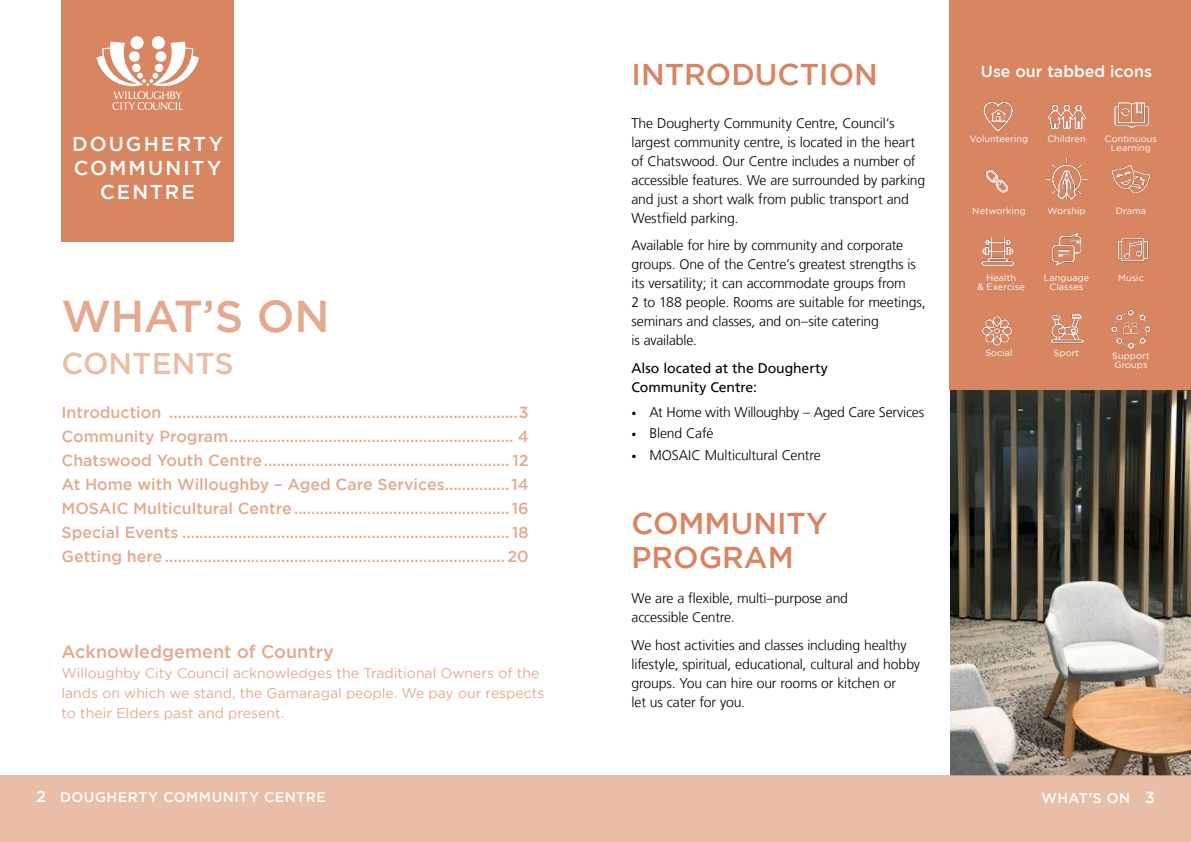
<style>
.page{position:relative;width:1191px;height:842px;background:#fff}
.page>*{position:absolute;margin:0;border:0;box-sizing:border-box;transform-origin:0 0}
.t1{font:500 44.5px "Gotham";letter-spacing:-.015em;color:#e4aa8f}
.t2{font:500 30px/34px "Gotham";color:#d88562}
.t3{font:500 30px "Gotham";color:#eabda6}
.t4{font:500 20px/24px "Gotham";letter-spacing:.105em;color:#fff;text-align:center}
.t5{font:500 18px "Gotham";color:#e4aa8f}
.t6{font:500 16px/24px "Gotham";color:#e4aa8f;text-align:justify}
.t7{font:500 16px "Gotham";color:#fff}
.t8{font:300 14px/19px "Frutiger LT";letter-spacing:-.015em;color:#000}
.t9{font:14px/20px "Gotham";color:#e4aa8f}
.t10{font:14px/19px "Frutiger LT";letter-spacing:-.005em;color:#000}
.t11{font:500 14px "Gotham";letter-spacing:.035em;color:#fff}
.t12{font:9px/9px "Gotham";letter-spacing:.01em;color:#fff;text-align:center}
.s1{font-size:10px}
.s2{font-size:16px}
</style>
<div class="page">
<div style="left:595px;top:775px;width:596px;height:67px;background:#eabda6"></div>
<div style="left:0;top:775px;width:595px;height:67px;background:#eabda6"></div>
<img style="left:950px;top:390px;width:241px;height:385px">
<div style="left:950px;top:0;width:241px;height:390px;background:#d88562"></div>
<img style="left:1117px;top:238px;width:32px;height:24px">
<img style="left:983px;top:101px;width:30px;height:31px">
<img style="left:1047px;top:104px;width:40px;height:26px">
<img style="left:1114px;top:102px;width:35px;height:26px">
<img style="left:985px;top:169px;width:24px;height:25px">
<img style="left:1045px;top:158px;width:43px;height:43px">
<img style="left:1111px;top:164px;width:40px;height:30px">
<img style="left:981px;top:237px;width:34px;height:29px">
<img style="left:1052px;top:232px;width:30px;height:34px">
<img style="left:982px;top:316px;width:31px;height:30px">
<img style="left:1050px;top:314px;width:34px;height:30px">
<img style="left:1111px;top:309px;width:40px;height:40px">
<div style="left:62px;top:0;width:172px;height:241px;background:#d88562"></div>
<div style="left:130px;top:36px;width:14px;height:13px;background:#fff;border-radius:50%"></div>
<div style="left:152px;top:36px;width:13px;height:13px;background:#fff;border-radius:50%"></div>
<svg style="left:96px;top:42px;width:103px;height:68px"></svg>
<h3 class="t4" style="left:72px;top:132px;width:152px">DOUGHERTY<br>COMMUNITY<br>CENTRE</h3>
<h1 class="t1" style="left:62px;top:291px;width:269px">WHAT’S ON</h1>
<h2 class="t3" style="left:62px;top:346px;width:174px">CONTENTS</h2>
<p class="t6" style="left:62px;top:400px;width:469px">Introduction .................................................................................3<br>Community Program.................................................................. 4<br>Chatswood Youth Centre......................................................... 12<br>At Home with Willoughby – Aged Care Services...............14<br>MOSAIC Multicultural Centre.................................................. 16<br>Special Events ............................................................................ 18<br>Getting here...............................................................................20</p>
<p class="t5" style="left:62px;top:641px;width:274px">Acknowledgement of Country</p>
<p class="t9" style="left:62px;top:663px;width:484px">Willoughby City Council acknowledges the Traditional Owners of the lands on which we stand, the Gamaragal people. We pay our respects to their Elders past and present.</p>
<h2 class="t2" style="left:631px;top:56px;width:248px">INTRODUCTION</h2>
<p class="t8" style="left:631px;top:114px;width:295px">The Dougherty Community Centre, Council‘s largest community centre, is located in the heart of Chatswood. Our Centre includes a number of accessible features. We are surrounded by parking and just a short walk from public transport and Westfield parking.</p>
<p class="t8" style="left:631px;top:236px;width:296px">Available for hire by community and corporate groups. One of the Centre’s greatest strengths is its versatility; it can accommodate groups from<br>2 to 188 people. Rooms are suitable for meetings, seminars and classes, and on–site catering<br>is available.</p>
<p class="t10" style="left:631px;top:359px;width:198px">Also located at the Dougherty<br>Community Centre:</p>
<p class="t8" style="left:631px;top:402px;width:294px"><span class="s1">•</span> At Home with Willoughby – Aged Care Services</p>
<p class="t8" style="left:631px;top:424px;width:83px"><span class="s1">•</span> Blend Café</p>
<p class="t8" style="left:631px;top:446px;width:191px"><span class="s1">•</span> MOSAIC Multicultural Centre</p>
<h2 class="t2" style="left:631px;top:505px;width:197px">COMMUNITY<br>PROGRAM</h2>
<p class="t8" style="left:631px;top:589px;width:218px">We are a flexible, multi–purpose and accessible Centre.</p>
<p class="t8" style="left:631px;top:635px;width:290px">We host activities and classes including healthy lifestyle, spiritual, educational, cultural and hobby groups. You can hire our rooms or kitchen or<br>let us cater for you.</p>
<p class="t7" style="left:981px;top:62px;width:172px">Use our tabbed icons</p>
<p class="t12" style="left:969px;top:134px;width:60px">Volunteering</p>
<p class="t12" style="left:1047px;top:134px;width:40px">Children</p>
<p class="t12" style="left:1105px;top:134px;width:54px">Continuous<br>Learning</p>
<p class="t12" style="left:972px;top:206px;width:55px">Networking</p>
<p class="t12" style="left:1047px;top:206px;width:40px">Worship</p>
<p class="t12" style="left:1115px;top:206px;width:32px">Drama</p>
<p class="t12" style="left:977px;top:273px;width:49px">Health<br>&amp; Exercise</p>
<p class="t12" style="left:1043px;top:273px;width:47px">Language<br>Classes</p>
<p class="t12" style="left:1118px;top:273px;width:27px">Music</p>
<p class="t12" style="left:985px;top:348px;width:29px">Social</p>
<p class="t12" style="left:1053px;top:348px;width:27px">Sport</p>
<p class="t12" style="left:1112px;top:351px;width:39px;text-align:left">Support<br>Groups</p>
<p class="t11" style="left:36px;top:789px;width:291px"><span class="s2">2</span> DOUGHERTY COMMUNITY CENTRE</p>
<p class="t11" style="left:1041px;top:790px;width:115px">WHAT’S ON <span class="s2">3</span></p>
</div>
